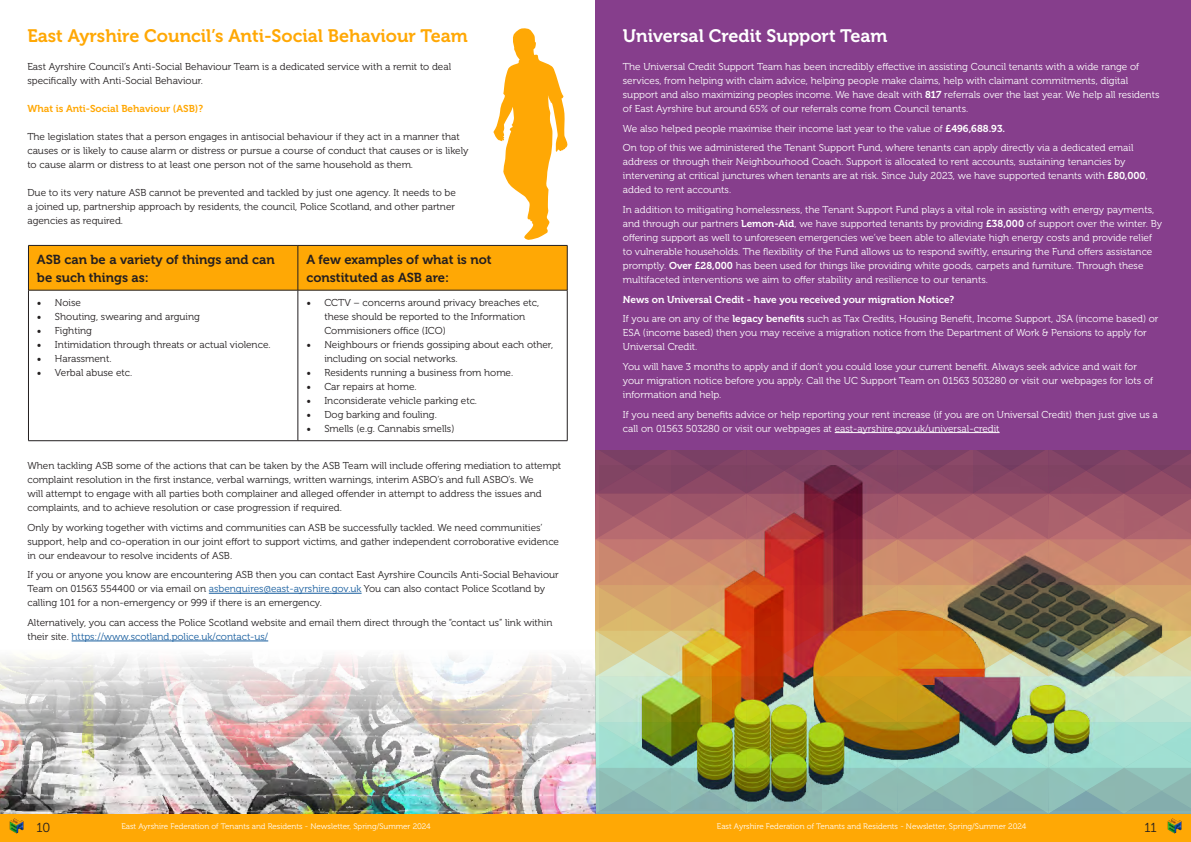
<style>
.page{position:relative;width:1191px;height:842px;background:#fff}
.page>*{position:absolute;margin:0;border:0;box-sizing:border-box;transform-origin:0 0}
.t1{font:18px "Museo 700";color:#ffa805}
.t2{font:18px "Museo 700";color:#fff}
.t3{font:13px/18px "Museo 700";color:#231f20}
.t4{font:13px "Museo 300";color:#231f20}
.t5{font:10px/14px "Museo 300";color:#231f20}
.t6{font:10px/14px "Museo 300";color:#fff}
.t7{font:10px "Museo 700";color:#fff}
.t8{font:10px "Museo 700";color:#ffa805}
.t9{font:8px "Museo 300";color:#fff}
.s1{font-family:"Minion Pro";font-size:12px}
.s2{color:#175d9e}
.s3{font-family:"Museo 700"}
</style>
<div class="page">
<div style="left:0;top:814px;width:1191px;height:28px;background:#ffa805"></div>
<img style="left:9px;top:818px;width:15px;height:15px">
<img style="left:1167px;top:818px;width:14px;height:15px">
<svg style="left:595px;top:449px;width:596px;height:365px;background:#865b77"></svg>
<div style="left:595px;top:0;width:596px;height:449px;background:#863e8c"></div>
<hr style="left:834px;top:432px;width:165px;height:1px;background:#fff">
<hr style="left:28px;top:290px;width:270px;height:1px;background:#231f20">
<hr style="left:28px;top:290px;width:1px;height:151px;background:#231f20">
<hr style="left:298px;top:290px;width:269px;height:1px;background:#231f20">
<hr style="left:298px;top:290px;width:1px;height:151px;background:#231f20">
<hr style="left:567px;top:290px;width:1px;height:151px;background:#231f20">
<hr style="left:28px;top:440px;width:270px;height:1px;background:#231f20">
<hr style="left:298px;top:440px;width:269px;height:1px;background:#231f20">
<hr style="left:209px;top:593px;width:152px;height:1px;background:#175d9e">
<hr style="left:72px;top:641px;width:196px;height:1px;background:#175d9e">
<img style="left:0;top:655px;width:595px;height:159px">
<svg style="left:28px;top:28px;width:540px;height:262px"></svg>
<img style="left:599px;top:466px;width:592px;height:345px">
<p class="t1" style="left:27px;top:26px;width:442px">East Ayrshire Council’s Anti-Social Behaviour Team</p>
<p class="t5" style="left:27px;top:60px;width:425px">East Ayrshire Council’s Anti-Social Behaviour Team is a dedicated service with a remit to deal specifically with Anti-Social Behaviour.</p>
<p class="t8" style="left:27px;top:103px;width:177px">What is Anti-Social Behaviour (ASB)?</p>
<p class="t5" style="left:27px;top:130px;width:442px">The legislation states that a person engages in antisocial behaviour if they act in a manner that causes or is likely to cause alarm or distress or pursue a course of conduct that causes or is likely to cause alarm or distress to at least one person not of the same household as them.</p>
<p class="t5" style="left:27px;top:186px;width:430px;text-align:justify">Due to its very nature ASB cannot be prevented and tackled by just one agency. It needs to be a joined up, partnership approach by residents, the council, Police Scotland, and other partner agencies as required.</p>
<p class="t3" style="left:37px;top:250px;width:239px">ASB can be a variety of things and can be such things as:</p>
<p class="t3" style="left:306px;top:250px;width:187px">A few examples of what is not constituted as ASB are:</p>
<p class="t5" style="left:37px;top:296px;width:46px"><span class="s1">•</span> Noise</p>
<p class="t5" style="left:37px;top:310px;width:164px"><span class="s1">•</span> Shouting, swearing and arguing</p>
<p class="t5" style="left:37px;top:324px;width:57px"><span class="s1">•</span> Fighting</p>
<p class="t5" style="left:37px;top:338px;width:235px"><span class="s1">•</span> Intimidation through threats or actual violence.</p>
<p class="t5" style="left:37px;top:352px;width:76px"><span class="s1">•</span> Harassment.</p>
<p class="t5" style="left:37px;top:366px;width:97px"><span class="s1">•</span> Verbal abuse etc.</p>
<p class="t5" style="left:324px;top:296px;width:216px;text-indent:-18px"><span class="s1">•</span> CCTV – concerns around privacy breaches etc, these should be reported to the Information<br>Commisioners office (ICO)</p>
<p class="t5" style="left:324px;top:338px;width:230px;text-indent:-18px"><span class="s1">•</span> Neighbours or friends gossiping about each other, including on social networks.</p>
<p class="t5" style="left:306px;top:366px;width:208px"><span class="s1">•</span> Residents running a business from home.</p>
<p class="t5" style="left:306px;top:380px;width:112px"><span class="s1">•</span> Car repairs at home.</p>
<p class="t5" style="left:306px;top:394px;width:172px"><span class="s1">•</span> Inconsiderate vehicle parking etc.</p>
<p class="t5" style="left:306px;top:408px;width:132px"><span class="s1">•</span> Dog barking and fouling.</p>
<p class="t5" style="left:306px;top:422px;width:150px"><span class="s1">•</span> Smells (e.g. Cannabis smells)</p>
<p class="t5" style="left:27px;top:459px;width:535px">When tackling ASB some of the actions that can be taken by the ASB Team will include offering mediation to attempt complaint resolution in the first instance, verbal warnings, written warnings, interim ASBO’s and full ASBO’s. We<br>will attempt to engage with all parties both complainer and alleged offender in attempt to address the issues and complaints, and to achieve resolution or case progression if required.</p>
<p class="t5" style="left:27px;top:520px;width:533px">Only by working together with victims and communities can ASB be successfully tackled. We need communities’ support, help and co-operation in our joint effort to support victims, and gather independent corroborative evidence in our endeavour to resolve incidents of ASB.</p>
<p class="t5" style="left:27px;top:568px;width:533px">If you or anyone you know are encountering ASB then you can contact East Ayrshire Councils Anti-Social Behaviour<br>Team on 01563 554400 or via email on <span class="s2">asbenquires@east-ayrshire.gov.uk</span> You can also contact Police Scotland by calling 101 for a non-emergency or 999 if there is an emergency.</p>
<p class="t5" style="left:27px;top:616px;width:526px">Alternatively, you can access the Police Scotland website and email them direct through the “contact us” link within their site. <span class="s2">https://www.scotland.police.uk/contact-us/</span></p>
<p class="t2" style="left:623px;top:26px;width:266px">Universal Credit Support Team</p>
<p class="t6" style="left:623px;top:60px;width:538px">The Universal Credit Support Team has been incredibly effective in assisting Council tenants with a wide range of services, from helping with claim advice, helping people make claims, help with claimant commitments, digital support and also maximizing peoples income. We have dealt with <span class="s3">817</span> referrals over the last year. We help all residents of East Ayrshire but around 65% of our referrals come from Council tenants.</p>
<p class="t6" style="left:623px;top:121px;width:384px">We also helped people maximise their income last year to the value of <span class="s3">£496,688.93.</span></p>
<p class="t6" style="left:623px;top:141px;width:526px">On top of this we administered the Tenant Support Fund, where tenants can apply directly via a dedicated email address or through their Neighbourhood Coach. Support is allocated to rent accounts, sustaining tenancies by intervening at critical junctures when tenants are at risk. Since July 2023, we have supported tenants with <span class="s3">£80,000</span>, added to rent accounts.</p>
<p class="t6" style="left:623px;top:203px;width:541px">In addition to mitigating homelessness, the Tenant Support Fund plays a vital role in assisting with energy payments, and through our partners <span class="s3">Lemon-Aid</span>, we have supported tenants by providing <span class="s3">£38,000</span> of support over the winter. By offering support as well to unforeseen emergencies we’ve been able to alleviate high energy costs and provide relief to vulnerable households. The flexibility of the Fund allows us to respond swiftly, ensuring the Fund offers assistance promptly. <span class="s3">Over £28,000</span> has been used for things like providing white goods, carpets and furniture. Through these multifaceted interventions we aim to offer stability and resilience to our tenants.</p>
<p class="t7" style="left:623px;top:294px;width:333px">News on Universal Credit - have you received your migration Notice?</p>
<p class="t6" style="left:623px;top:312px;width:537px">If you are on any of the <span class="s3">legacy benefits</span> such as Tax Credits, Housing Benefit, Income Support, JSA (income based) or<br>ESA (income based) then you may receive a migration notice from the Department of Work &amp; Pensions to apply for<br>Universal Credit.</p>
<p class="t6" style="left:623px;top:360px;width:532px">You will have 3 months to apply and if don’t you could lose your current benefit. Always seek advice and wait for your migration notice before you apply. Call the UC Support Team on 01563 503280 or visit our webpages for lots of information and help.</p>
<p class="t6" style="left:623px;top:407px;width:536px">If you need any benefits advice or help reporting your rent increase (if you are on Universal Credit) then just give us a call on 01563 503280 or visit our webpages at east-ayrshire.gov.uk/universal-credit</p>
<h2 class="t4" style="left:36px;top:820px;width:15px">10</h2>
<h2 class="t4" style="left:1144px;top:820px;width:14px">11</h2>
<p class="t9" style="left:121px;top:822px;width:311px">East Ayrshire Federation of Tenants and Residents - Newsletter, Spring/Summer 2024</p>
<p class="t9" style="left:717px;top:822px;width:311px">East Ayrshire Federation of Tenants and Residents - Newsletter, Spring/Summer 2024</p>
</div>
